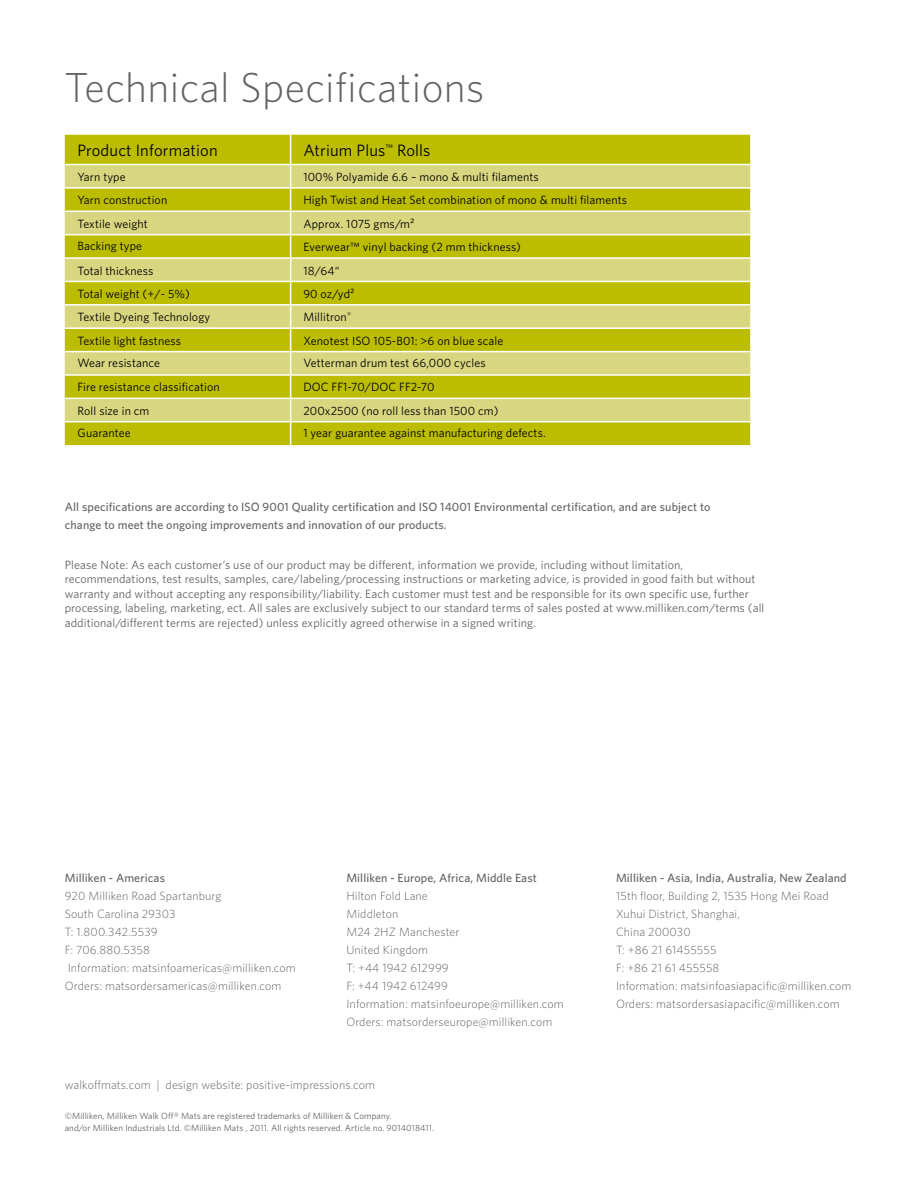
<style>
.page{position:relative;width:918px;height:1188px;background:#fff}
.page>*{position:absolute;margin:0;border:0;box-sizing:border-box;transform-origin:0 0}
.t1{font:300 42px "Whitney";letter-spacing:.01em;color:#62635f}
.t2{font:16.5px "Whitney";letter-spacing:.01em;color:#000}
.t3{font:12px/14.4px "Whitney";letter-spacing:.01em;color:#62635f}
.t4{font:300 12px/18px "Whitney";letter-spacing:.01em;color:#62635f}
.t5{font:12px "Whitney";letter-spacing:.01em;color:#000}
.t6{font:500 12px/18px "Whitney";letter-spacing:.01em;color:#62635f}
.t7{font:9px/12.8px "Whitney";letter-spacing:.01em;color:#62635f}
</style>
<div class="page">
<div style="left:65px;top:135px;width:685px;height:310px;background:#bcbd00"></div>
<svg style="left:65px;top:165px;width:685px;height:256px;background:#cbcb47"></svg>
<hr style="left:65px;top:164px;width:226px;height:1px;background:#fff">
<hr style="left:291px;top:164px;width:459px;height:1px;background:#fff">
<hr style="left:65px;top:187px;width:226px;height:2px;background:#fff">
<hr style="left:291px;top:187px;width:459px;height:2px;background:#fff">
<hr style="left:65px;top:211px;width:226px;height:1px;background:#fff">
<hr style="left:291px;top:211px;width:459px;height:1px;background:#fff">
<hr style="left:65px;top:234px;width:226px;height:1px;background:#fff">
<hr style="left:291px;top:234px;width:459px;height:1px;background:#fff">
<hr style="left:65px;top:257px;width:226px;height:2px;background:#fff">
<hr style="left:291px;top:257px;width:459px;height:2px;background:#fff">
<hr style="left:65px;top:281px;width:226px;height:1px;background:#fff">
<hr style="left:291px;top:281px;width:459px;height:1px;background:#fff">
<hr style="left:65px;top:304px;width:226px;height:2px;background:#fff">
<hr style="left:291px;top:304px;width:459px;height:2px;background:#fff">
<hr style="left:65px;top:327px;width:226px;height:2px;background:#fff">
<hr style="left:291px;top:327px;width:459px;height:2px;background:#fff">
<hr style="left:65px;top:351px;width:226px;height:1px;background:#fff">
<hr style="left:291px;top:351px;width:459px;height:1px;background:#fff">
<hr style="left:65px;top:374px;width:226px;height:2px;background:#fff">
<hr style="left:291px;top:374px;width:459px;height:2px;background:#fff">
<hr style="left:65px;top:398px;width:226px;height:1px;background:#fff">
<hr style="left:291px;top:398px;width:459px;height:1px;background:#fff">
<hr style="left:65px;top:421px;width:226px;height:2px;background:#fff">
<hr style="left:291px;top:421px;width:459px;height:2px;background:#fff">
<svg style="left:290px;top:135px;width:1px;height:310px"></svg>
<h1 class="t1" style="left:65px;top:60px;width:421px">Technical Specifications</h1>
<h2 class="t2" style="left:78px;top:140px;width:142px">Product Information</h2>
<h2 class="t2" style="left:303px;top:140px;width:129px">Atrium Plus<sup>™</sup> Rolls</h2>
<p class="t5" style="left:78px;top:169px;width:50px">Yarn type</p>
<p class="t5" style="left:303px;top:169px;width:237px">100% Polyamide 6.6 – mono &amp; multi filaments</p>
<p class="t5" style="left:78px;top:192px;width:91px">Yarn construction</p>
<p class="t5" style="left:303px;top:192px;width:325px">High Twist and Heat Set combination of mono &amp; multi filaments</p>
<p class="t5" style="left:78px;top:216px;width:72px">Textile weight</p>
<p class="t5" style="left:303px;top:216px;width:113px">Approx. 1075 gms/m²</p>
<p class="t5" style="left:78px;top:238px;width:66px">Backing type</p>
<p class="t5" style="left:303px;top:239px;width:219px">Everwear™ vinyl backing (2 mm thickness)</p>
<p class="t5" style="left:78px;top:262px;width:77px">Total thickness</p>
<p class="t5" style="left:303px;top:262px;width:37px">18/64“</p>
<p class="t5" style="left:78px;top:286px;width:114px">Total weight (+/- 5%)</p>
<p class="t5" style="left:303px;top:286px;width:53px">90 oz/yd²</p>
<p class="t5" style="left:78px;top:309px;width:134px">Textile Dyeing Technology</p>
<p class="t5" style="left:303px;top:309px;width:49px">Millitron<sup>®</sup></p>
<p class="t5" style="left:78px;top:333px;width:105px">Textile light fastness</p>
<p class="t5" style="left:303px;top:333px;width:202px">Xenotest ISO 105-B01: &gt;6 on blue scale</p>
<p class="t5" style="left:78px;top:355px;width:84px">Wear resistance</p>
<p class="t5" style="left:303px;top:355px;width:184px">Vetterman drum test 66,000 cycles</p>
<p class="t5" style="left:78px;top:379px;width:144px">Fire resistance classification</p>
<p class="t5" style="left:303px;top:379px;width:133px">DOC FF1-70/DOC FF2-70</p>
<p class="t5" style="left:78px;top:403px;width:73px">Roll size in cm</p>
<p class="t5" style="left:303px;top:403px;width:197px">200x2500 (no roll less than 1500 cm)</p>
<p class="t5" style="left:78px;top:425px;width:55px">Guarantee</p>
<p class="t5" style="left:303px;top:425px;width:244px">1 year guarantee against manufacturing defects.</p>
<p class="t6" style="left:65px;top:497px;width:647px">All specifications are according to ISO 9001 Quality certification and ISO 14001 Environmental certification, and are subject to change to meet the ongoing improvements and innovation of our products.</p>
<p class="t3" style="left:65px;top:557px;width:701px">Please Note: As each customer’s use of our product may be different, information we provide, including without limitation, recommendations, test results, samples, care/labeling/processing instructions or marketing advice, is provided in good faith but without warranty and without accepting any responsibility/liability. Each customer must test and be responsible for its own specific use, further processing, labeling, marketing, ect. All sales are exclusively subject to our standard terms of sales posted at www.milliken.com/terms (all additional/different terms are rejected) unless explicitly agreed otherwise in a signed writing.</p>
<p class="t6" style="left:65px;top:869px;width:102px">Milliken - Americas</p>
<p class="t4" style="left:65px;top:887px;width:232px">920 Milliken Road Spartanburg<br>South Carolina 29303<br>T: 1.800.342.5539<br>F: 706.880.5358<br>Information: matsinfoamericas@milliken.com<br>Orders: matsordersamericas@milliken.com</p>
<p class="t6" style="left:346px;top:869px;width:192px">Milliken - Europe, Africa, Middle East</p>
<p class="t4" style="left:346px;top:887px;width:219px">Hilton Fold Lane<br>Middleton<br>M24 2HZ Manchester<br>United Kingdom<br>T: +44 1942 612999<br>F: +44 1942 612499<br>Information: matsinfoeurope@milliken.com<br>Orders: matsorderseurope@milliken.com</p>
<p class="t4" style="left:65px;top:1075px;width:312px">walkoffmats.com | design website: positive-impressions.com</p>
<p class="t7" style="left:65px;top:1109px;width:371px">©Milliken, Milliken Walk Off® Mats are registered trademarks of Milliken &amp; Company.<br>and/or Milliken Industrials Ltd. ©Milliken Mats , 2011. All rights reserved. Article no. 9014018411.</p>
<p class="t6" style="left:616px;top:869px;width:232px">Milliken - Asia, India, Australia, New Zealand</p>
<p class="t4" style="left:616px;top:887px;width:237px">15th floor, Building 2, 1535 Hong Mei Road<br>Xuhui District, Shanghai,<br>China 200030<br>T: +86 21 61455555<br>F: +86 21 61 455558<br>Information: matsinfoasiapacific@milliken.com<br>Orders: matsordersasiapacific@milliken.com</p>
</div>
